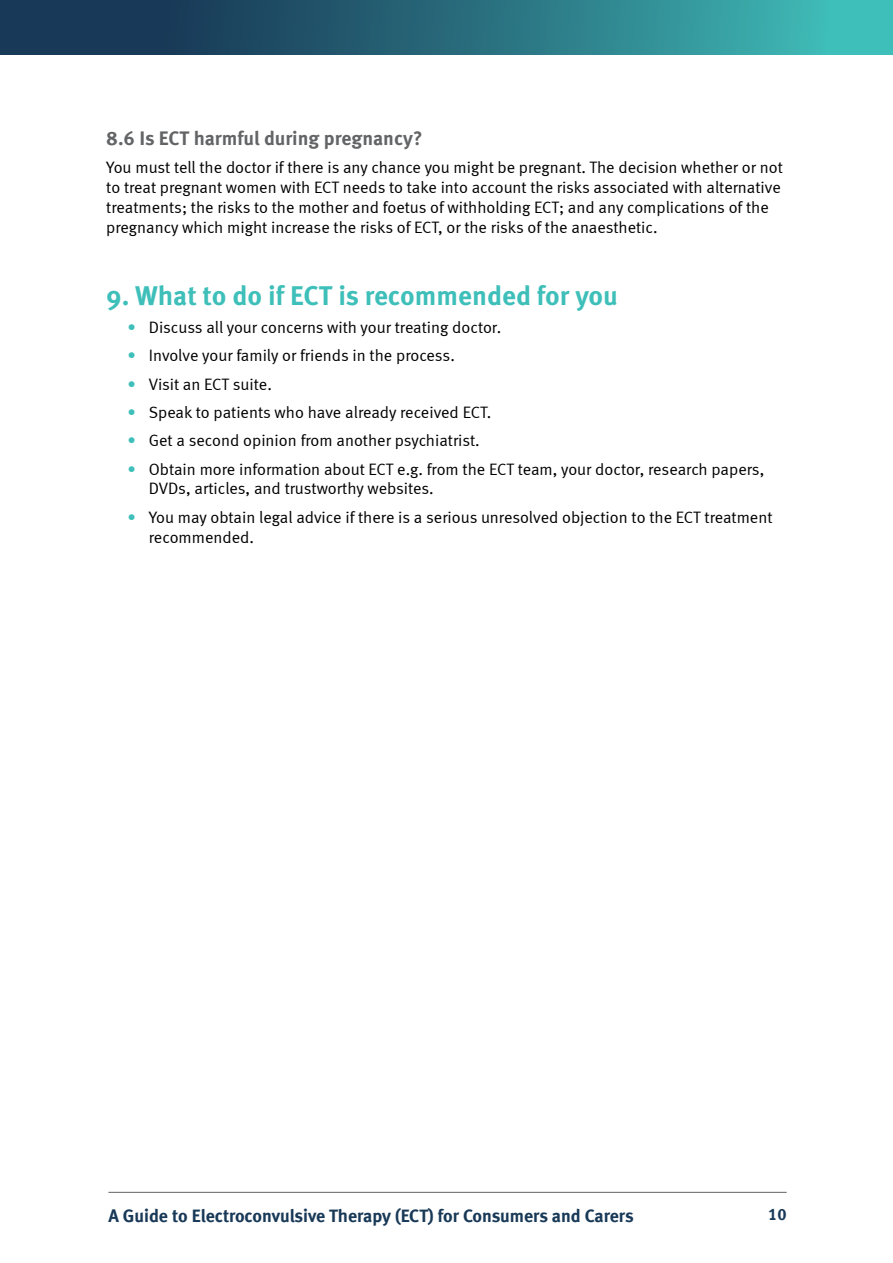
<style>
.page{position:relative;width:893px;height:1263px;background:#fff}
.page>*{position:absolute;margin:0;border:0;box-sizing:border-box;transform-origin:0 0}
.t1{font:700 27px "Meta Pro";color:#3ebfb9}
.t2{font:700 19.5px "Meta Pro";color:#636466}
.t3{font:18px "Meta Bold LF";color:#183957}
.t4{font:16.5px/19.8px "Meta Normal LF";color:#000}
.t5{font:16.5px "Meta Bold LF";color:#183957}
.s1{color:#3ebfb9}
</style>
<div class="page">
<svg style="left:0;top:0;width:892px;height:54px"></svg>
<hr style="left:892px;top:0;width:1px;height:54px;background:#3ebfb9">
<hr style="left:108px;top:1192px;width:679px;height:1px;background:#636466">
<p class="t2" style="left:106px;top:123px;width:318px">8.6 Is ECT harmful during pregnancy?</p>
<p class="t4" style="left:106px;top:158px;width:678px">You must tell the doctor if there is any chance you might be pregnant. The decision whether or not to treat pregnant women with ECT needs to take into account the risks associated with alternative treatments; the risks to the mother and foetus of withholding ECT; and any complications of the pregnancy which might increase the risks of ECT, or the risks of the anaesthetic.</p>
<h1 class="t1" style="left:106px;top:274px;width:513px">9. What to do if ECT is recommended for you</h1>
<p class="t4" style="left:128px;top:317px;width:375px"><span class="s1">•</span> Discuss all your concerns with your treating doctor.</p>
<p class="t4" style="left:128px;top:346px;width:329px"><span class="s1">•</span> Involve your family or friends in the process.</p>
<p class="t4" style="left:128px;top:374px;width:146px"><span class="s1">•</span> Visit an ECT suite.</p>
<p class="t4" style="left:128px;top:402px;width:365px"><span class="s1">•</span> Speak to patients who have already received ECT.</p>
<p class="t4" style="left:128px;top:430px;width:354px"><span class="s1">•</span> Get a second opinion from another psychiatrist.</p>
<p class="t4" style="left:149px;top:459px;width:617px;text-indent:-21px"><span class="s1">•</span> Obtain more information about ECT e.g. from the ECT team, your doctor, research papers,<br>DVDs, articles, and trustworthy websites.</p>
<p class="t4" style="left:149px;top:507px;width:625px;text-indent:-21px"><span class="s1">•</span> You may obtain legal advice if there is a serious unresolved objection to the ECT treatment recommended.</p>
<p class="t3" style="left:108px;top:1205px;width:527px">A Guide to Electroconvulsive Therapy (ECT) for Consumers and Carers</p>
<p class="t5" style="left:768px;top:1205px;width:20px">10</p>
</div>
